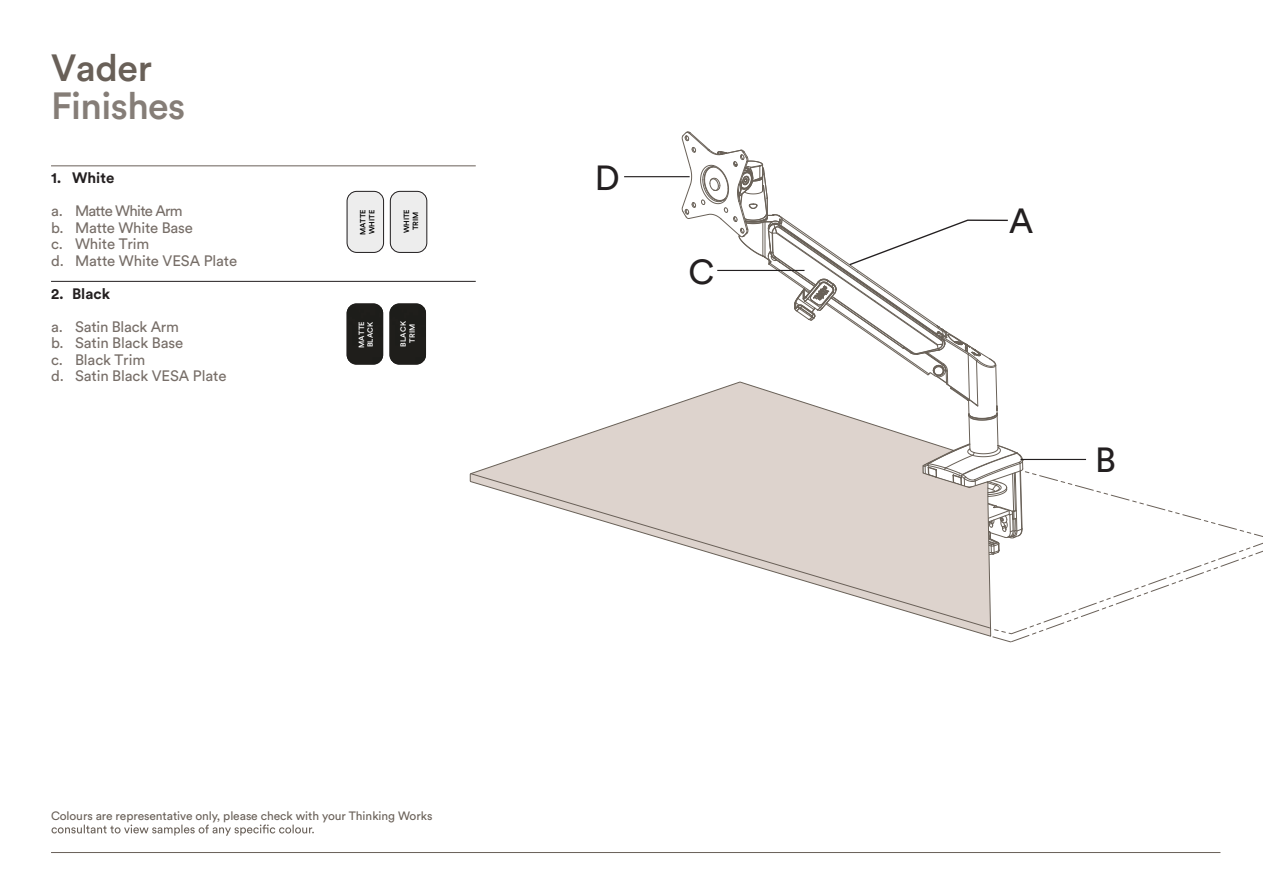
<style>
.page{position:relative;width:1263px;height:893px;background:#fff}
.page>*{position:absolute;margin:0;border:0;box-sizing:border-box;transform-origin:0 0}
.t1{font:500 37.5px "Circular Pro";letter-spacing:-.015em;color:#857d77}
.t2{font:500 37.5px "Circular Pro";letter-spacing:-.01em;color:#696058}
.t3{font:34.65px "Circular Pro";color:#231f20}
.t4{font:15px/16.5px "Circular Pro";letter-spacing:-.01em;color:#776e68}
.t5{font:700 15px "Circular Pro";letter-spacing:.005em;color:#231f20}
.t6{font:12px "Circular Pro";letter-spacing:-.005em;color:#696058}
.t7{font:500 7.5px/9px "Circular Pro";letter-spacing:-.01em;color:#000}
.t8{font:500 7.5px/9px "Circular Pro";letter-spacing:.03em;color:#fff;text-align:center}
</style>
<div class="page">
<hr style="left:51px;top:852px;width:1169px;height:1px;background:#696058">
<hr style="left:51px;top:166px;width:425px;height:1px;background:#696058">
<hr style="left:51px;top:281px;width:425px;height:1px;background:#231f20">
<svg style="left:52px;top:824px;width:262px;height:12px"></svg>
<svg style="left:469px;top:401px;width:212px;height:81px"></svg>
<svg style="left:470px;top:473px;width:211px;height:72px"></svg>
<div style="left:347px;top:191px;width:37px;height:61px;background:#ededed;border-radius:10px"></div>
<div style="left:347px;top:191px;width:37px;height:62px;border:1px solid #231f20;border-radius:10px"></div>
<div style="left:390px;top:191px;width:37px;height:61px;background:#ededed;border-radius:10px"></div>
<div style="left:390px;top:191px;width:37px;height:62px;border:1px solid #231f20;border-radius:10px"></div>
<img style="left:389px;top:303px;width:37px;height:62px">
<div style="left:347px;top:303px;width:36px;height:62px;background:#1f1e1b"></div>
<svg style="left:681px;top:131px;width:582px;height:512px"></svg>
<hr style="left:624px;top:176px;width:66px;height:1px;background:#231f20">
<hr style="left:717px;top:270px;width:87px;height:1px;background:#231f20">
<hr style="left:1020px;top:459px;width:66px;height:1px;background:#231f20">
<h1 class="t2" style="left:51px;top:43px;width:102px">Vader</h1>
<h1 class="t1" style="left:51px;top:80px;width:136px">Finishes</h1>
<p class="t5" style="left:51px;top:167px;width:65px">1. White</p>
<p class="t4" style="left:51px;top:202px;width:188px">a. Matte White Arm<br>b. Matte White Base<br>c. White Trim<br>d. Matte White VESA Plate</p>
<p class="t5" style="left:51px;top:283px;width:61px">2. Black</p>
<p class="t4" style="left:51px;top:317px;width:177px">a. Satin Black Arm<br>b. Satin Black Base<br>c. Black Trim<br>d. Satin Black VESA Plate</p>
<p class="t7" style="left:358px;top:235px;width:27px;rotate:-90deg">MATTE<br>WHITE</p>
<p class="t7" style="left:401px;top:233px;width:25px;text-align:center;rotate:-90deg">WHITE<br>TRIM</p>
<p class="t8" style="left:357px;top:348px;width:28px;text-align:left;rotate:-90deg">MATTE<br>BLACK</p>
<p class="t8" style="left:398px;top:347px;width:27px;rotate:-90deg">BLACK<br>TRIM</p>
<h2 class="t3" style="left:595px;top:155px;width:27px">D</h2>
<h2 class="t3" style="left:688px;top:249px;width:28px">C</h2>
<p class="t6" style="left:51px;top:807px;width:383px">Colours are representative only, please check with your Thinking Works</p>
<h2 class="t3" style="left:1009px;top:197px;width:26px">A</h2>
<h2 class="t3" style="left:1095px;top:437px;width:22px">B</h2>
</div>
